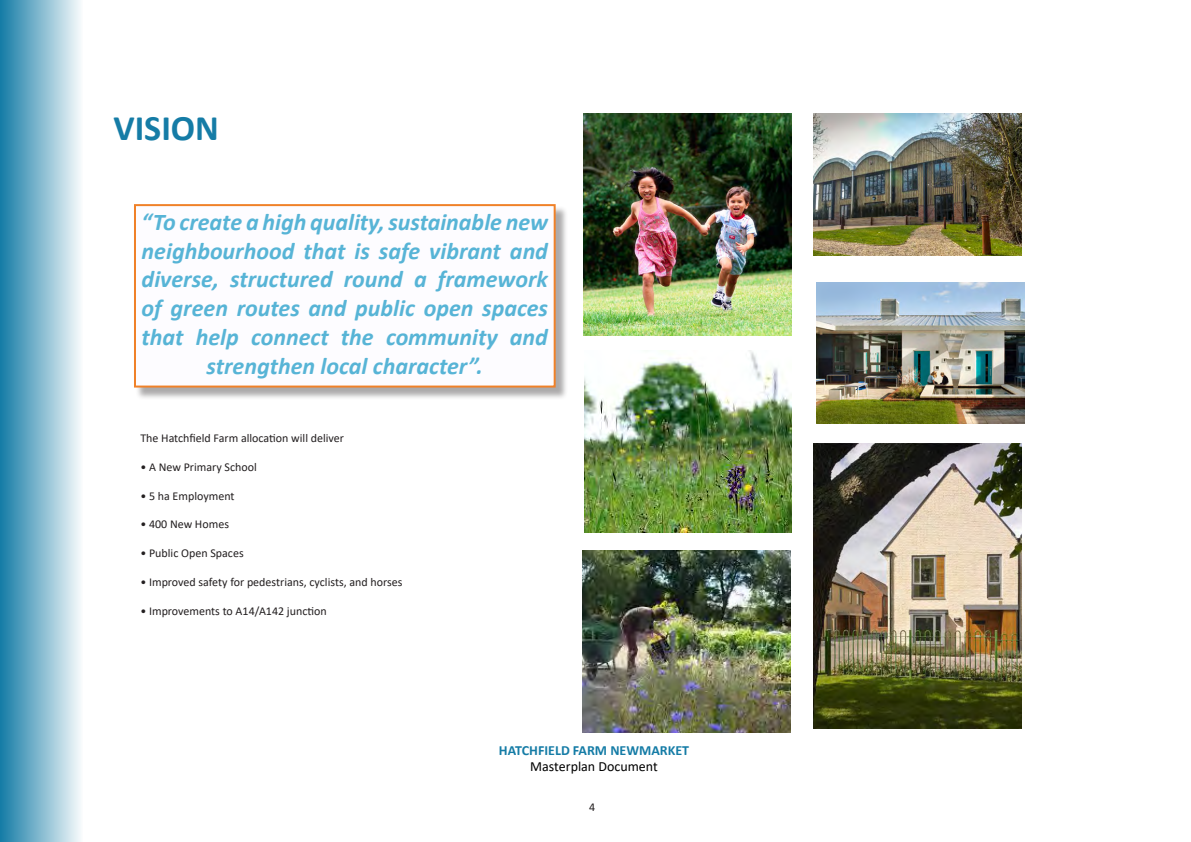
<style>
.page{position:relative;width:1191px;height:842px;background:#fff}
.page>*{position:absolute;margin:0;border:0;box-sizing:border-box;transform-origin:0 0}
.t1{font:700 36px "Calibri";color:#157ca6}
.t2{font:italic 700 24px/28.8px "Calibri";color:#57b4d6;text-align:center}
.t3{font:700 14px "Calibri";color:#157ca6}
.t4{font:14px "Calibri";color:#000}
.t5{font:12px "Calibri";color:#231f20}
</style>
<div class="page">
<div style="left:0;top:0;width:83px;height:842px;background:linear-gradient(to right,#147ca6,#fafcfd)"></div>
<div style="left:136px;top:206px;width:432px;height:194px;background:#231f20;opacity:.38"></div>
<div style="left:135px;top:205px;width:419px;height:182px;background:#fdfcff"></div>
<div style="left:134px;top:204px;width:421px;height:184px;border:2px solid #f08128"></div>
<img style="left:816px;top:282px;width:208px;height:142px">
<img style="left:583px;top:550px;width:207px;height:182px">
<img style="left:814px;top:113px;width:207px;height:142px">
<img style="left:814px;top:443px;width:207px;height:286px">
<img style="left:584px;top:350px;width:207px;height:182px">
<img style="left:584px;top:113px;width:207px;height:223px">
<p class="t1" style="left:113px;top:103px;width:107px">VISION</p>
<p class="t2" style="left:142px;top:207px;width:408px">“To create a high quality, sustainable new neighbourhood that is safe vibrant and diverse, structured round a framework of green routes and public open spaces that help connect the community and strengthen local character”.</p>
<p class="t5" style="left:140px;top:430px;width:205px">The Hatchfield Farm allocation will deliver</p>
<p class="t5" style="left:140px;top:458px;width:118px">• A New Primary School</p>
<p class="t5" style="left:140px;top:487px;width:96px">• 5 ha Employment</p>
<p class="t5" style="left:140px;top:516px;width:90px">• 400 New Homes</p>
<p class="t5" style="left:140px;top:545px;width:105px">• Public Open Spaces</p>
<p class="t5" style="left:140px;top:574px;width:264px">• Improved safety for pedestrians, cyclists, and horses</p>
<p class="t5" style="left:140px;top:602px;width:188px">• Improvements to A14/A142 junction</p>
<p class="t3" style="left:499px;top:740px;width:192px">HATCHFIELD FARM NEWMARKET</p>
<p class="t4" style="left:530px;top:757px;width:129px">Masterplan Document</p>
<p class="t5" style="left:589px;top:798px;width:8px">4</p>
</div>
